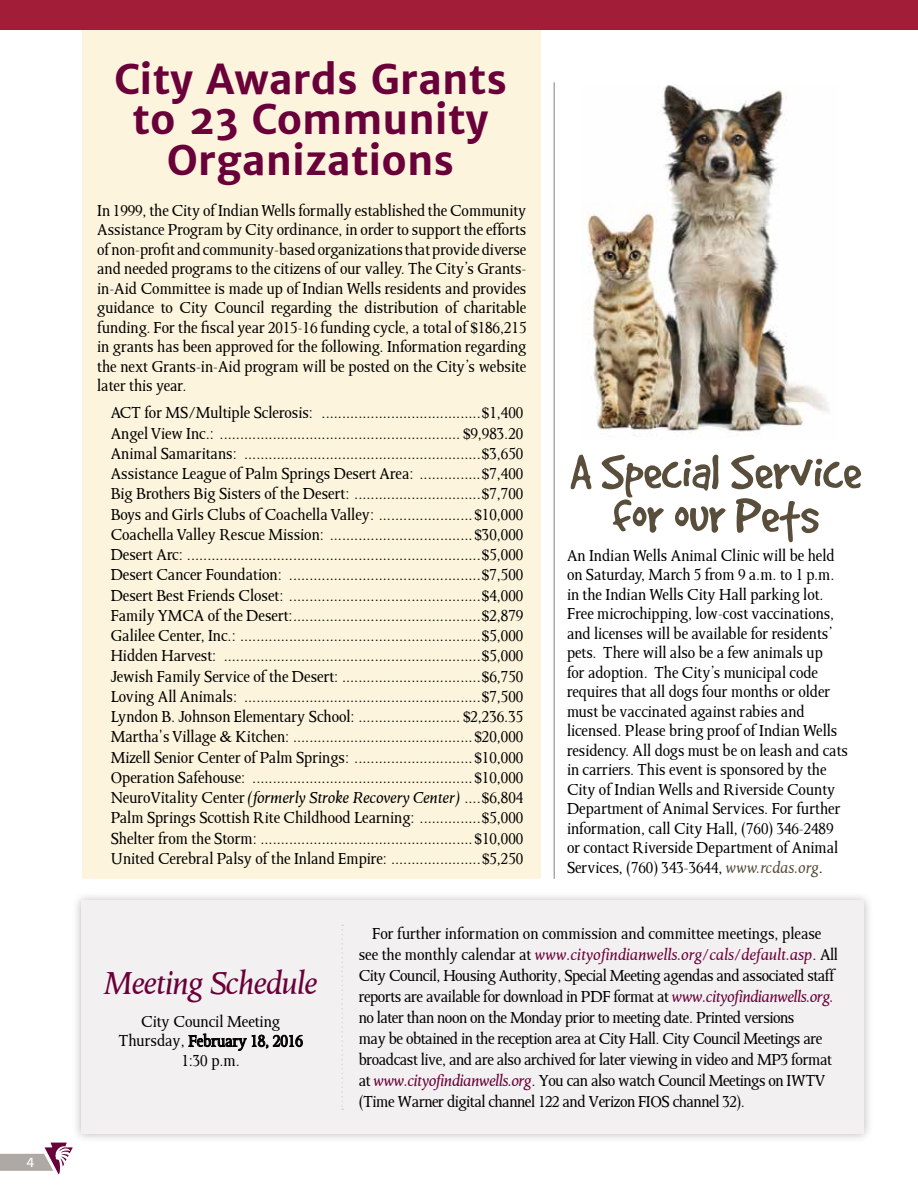
<style>
.page{position:relative;width:918px;height:1188px;background:#fff}
.page>*{position:absolute;margin:0;border:0;box-sizing:border-box;transform-origin:0 0}
.t1{font:54px/43.5px "Good Dog Plain";color:#594d3b;text-align:center}
.t2{font:700 40.5px/40.5px "Merriweather Sans";color:#6a003a;text-align:center}
.t3{font:36px "Octavian MT Os F Italic";letter-spacing:-.025em;color:#6a003a}
.t4{font:18px/19.5px "Octavian";color:#000;text-align:justify}
.t5{font:18px/21px "Octavian";letter-spacing:-.025em;color:#000}
.t6{font:13.5px "Formata";color:#fff}
.s1{font-style:italic}
.s2{font-style:italic;color:#594d3b}
.s3{font-style:italic;color:#6a003a}
</style>
<div class="page">
<div style="left:82px;top:15px;width:459px;height:863px;background:#fcf4dc"></div>
<img style="left:586px;top:85px;width:244px;height:350px">
<div style="left:0;top:0;width:918px;height:29px;background:#a21d38"></div>
<svg style="left:0;top:1143px;width:73px;height:32px"></svg>
<div style="left:71px;top:891px;width:803px;height:253px;background:#000;opacity:.27"></div>
<div style="left:81px;top:901px;width:783px;height:233px;background:#f2f0f0"></div>
<svg style="left:341px;top:925px;width:2px;height:185px"></svg>
<svg style="left:188px;top:1034px;width:115px;height:17px"></svg>
<hr style="left:554px;top:83px;width:1px;height:795px;background:#afa9a6">
<p class="t6" style="left:26px;top:1154px;width:9px">4</p>
<h2 class="t2" style="left:114px;top:59px;width:394px">City Awards Grants to 23 Community<br>Organizations</h2>
<p class="t4" style="left:97px;top:200px;width:431px">In 1999, the City of Indian Wells formally established the Community Assistance Program by City ordinance, in order to support the efforts of non-profit and community-based organizations that provide diverse and needed programs to the citizens of our valley. The City’s Grants&shy;in-Aid Committee is made up of Indian Wells residents and provides guidance to City Council regarding the distribution of charitable funding. For the fiscal year 2015-16 funding cycle, a total of $186,215 in grants has been approved for the following. Information regarding the next Grants-in-Aid program will be posted on the City’s website later this year.</p>
<p class="t4" style="left:111px;top:402px;width:414px;line-height:20.2px">ACT for MS/Multiple Sclerosis: .......................................$1,400<br>Angel View Inc.: ........................................................... $9,983.20<br>Animal Samaritans: ..........................................................$3,650<br>Assistance League of Palm Springs Desert Area: ...............$7,400<br>Big Brothers Big Sisters of the Desert: ...............................$7,700<br>Boys and Girls Clubs of Coachella Valley: .......................$10,000<br>Coachella Valley Rescue Mission: ...................................$30,000<br>Desert Arc: ........................................................................$5,000<br>Desert Cancer Foundation: ...............................................$7,500<br>Desert Best Friends Closet: ...............................................$4,000<br>Family YMCA of the Desert:..............................................$2,879<br>Galilee Center, Inc.: ...........................................................$5,000<br>Hidden Harvest: ...............................................................$5,000<br>Jewish Family Service of the Desert: ..................................$6,750<br>Loving All Animals: ..........................................................$7,500<br>Lyndon B. Johnson Elementary School: ......................... $2,236.35<br>Martha's Village &amp; Kitchen: ............................................$20,000<br>Mizell Senior Center of Palm Springs: .............................$10,000<br>Operation Safehouse: ......................................................$10,000<br>NeuroVitality Center <span class="s1">(formerly Stroke Recovery Center)</span> ....$6,804<br>Palm Springs Scottish Rite Childhood Learning: ...............$5,000<br>Shelter from the Storm: ....................................................$10,000<br>United Cerebral Palsy of the Inland Empire: ......................$5,250</p>
<h1 class="t1" style="left:570px;top:451px;width:293px">A Special Service for our Pets</h1>
<p class="t4" style="left:567px;top:545px;width:283px;text-align:left">An Indian Wells Animal Clinic will be held on Saturday, March 5 from 9 a.m. to 1 p.m. in the Indian Wells City Hall parking lot.<br>Free microchipping, low-cost vaccinations, and licenses will be available for residents’ pets. There will also be a few animals up<br>for adoption. The City’s municipal code requires that all dogs four months or older must be vaccinated against rabies and licensed. Please bring proof of Indian Wells residency. All dogs must be on leash and cats in carriers. This event is sponsored by the City of Indian Wells and Riverside County Department of Animal Services. For further information, call City Hall, (760) 346-2489 or contact Riverside Department of Animal Services, (760) 343-3644, <span class="s2">www.rcdas.org</span>.</p>
<h3 class="t3" style="left:103px;top:961px;width:216px">Meeting Schedule</h3>
<p class="t4" style="left:119px;top:1011px;width:186px;text-align:center">City Council Meeting<br>Thursday, February 18, 2016<br>1:30 p.m.</p>
<p class="t5" style="left:359px;top:923px;width:481px;text-indent:14px">For further information on commission and committee meetings, please see the monthly calendar at <span class="s3">www.cityofindianwells.org/cals/default.asp</span>. All City Council, Housing Authority, Special Meeting agendas and associated staff reports are available for download in PDF format at <span class="s3">www.cityofindianwells.org. </span>no later than noon on the Monday prior to meeting date. Printed versions<br>may be obtained in the reception area at City Hall. City Council Meetings are broadcast live, and are also archived for later viewing in video and MP3 format at <span class="s3">www.cityofindianwells.org</span>. You can also watch Council Meetings on IWTV (Time Warner digital channel 122 and Verizon FIOS channel 32).</p>
</div>
